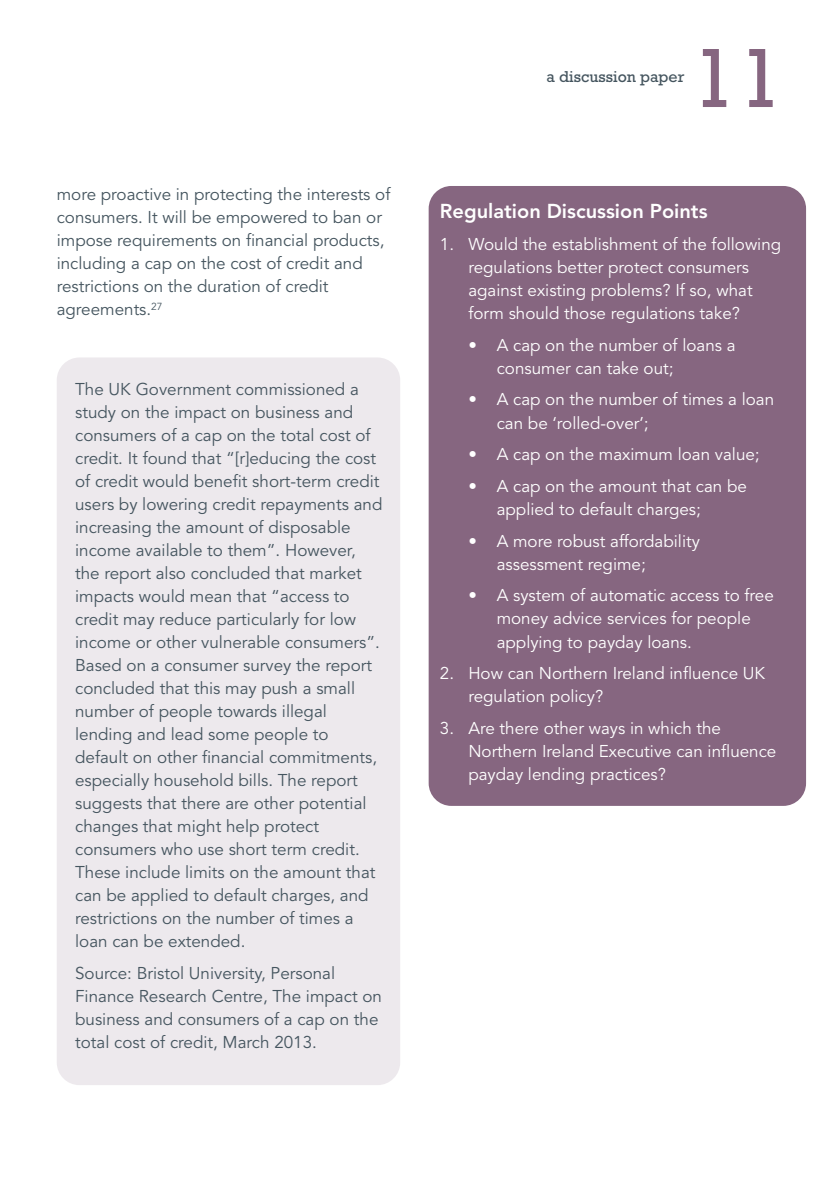
<style>
.page{position:relative;width:840px;height:1191px;background:#fff}
.page>*{position:absolute;margin:0;border:0;box-sizing:border-box;transform-origin:0 0}
.t1{font:85.4px "Rockwell Std";color:#866680}
.t2{font:800 20px "Avenir LT Std";color:#fff}
.t3{font:17px/23px "Avenir LT Std";color:#45555f}
.t4{font:17px/23.2px "Avenir LT Std";color:#fff}
.t5{font:16px "Rockwell Std";color:#45555f}
</style>
<div class="page">
<div style="left:428px;top:186px;width:377px;height:620px;background:#866680;border-radius:23px"></div>
<div style="left:57px;top:357px;width:343px;height:728px;background:#ede9ed;border-radius:23px"></div>
<p class="t3" style="left:57px;top:184px;width:335px">more proactive in protecting the interests of consumers. It will be empowered to ban or impose requirements on financial products, including a cap on the cost of credit and restrictions on the duration of credit agreements.<sup>27</sup></p>
<p class="t3" style="left:75px;top:379px;width:308px">The UK Government commissioned a study on the impact on business and consumers of a cap on the total cost of credit. It found that “[r]educing the cost of credit would benefit short-term credit users by lowering credit repayments and increasing the amount of disposable income available to them”. However, the report also concluded that market impacts would mean that “access to credit may reduce particularly for low income or other vulnerable consumers”.<br>Based on a consumer survey the report concluded that this may push a small number of people towards illegal lending and lead some people to default on other financial commitments, especially household bills. The report suggests that there are other potential changes that might help protect consumers who use short term credit.<br>These include limits on the amount that can be applied to default charges, and restrictions on the number of times a loan can be extended.</p>
<p class="t3" style="left:75px;top:962px;width:308px">Source: Bristol University, Personal Finance Research Centre, The impact on business and consumers of a cap on the total cost of credit, March 2013.</p>
<p class="t5" style="left:546px;top:72px;width:139px">a discussion paper</p>
<h1 class="t1" style="left:690px;top:49px;width:94px">11</h1>
<p class="t2" style="left:439px;top:203px;width:269px">regulation discussion points</p>
<p class="t4" style="left:468px;top:234px;width:314px;text-indent:-28px">1. Would the establishment of the following regulations better protect consumers against existing problems? If so, what form should those regulations take?</p>
<p class="t4" style="left:496px;top:335px;width:240px;text-indent:-28px">• A cap on the number of loans a consumer can take out;</p>
<p class="t4" style="left:496px;top:389px;width:279px;text-indent:-28px">• A cap on the number of times a loan can be ‘rolled-over’;</p>
<p class="t4" style="left:468px;top:444px;width:293px">• A cap on the maximum loan value;</p>
<p class="t4" style="left:496px;top:476px;width:252px;text-indent:-28px">• A cap on the amount that can be applied to default charges;</p>
<p class="t4" style="left:496px;top:530px;width:205px;text-indent:-28px">• A more robust affordability assessment regime;</p>
<p class="t4" style="left:496px;top:585px;width:278px;text-indent:-28px">• A system of automatic access to free money advice services for people applying to payday loans.</p>
<p class="t4" style="left:468px;top:663px;width:298px;text-indent:-28px">2. How can Northern Ireland influence UK regulation policy?</p>
<p class="t4" style="left:468px;top:718px;width:309px;text-indent:-28px">3. Are there other ways in which the<br>Northern Ireland Executive can influence payday lending practices?</p>
</div>
